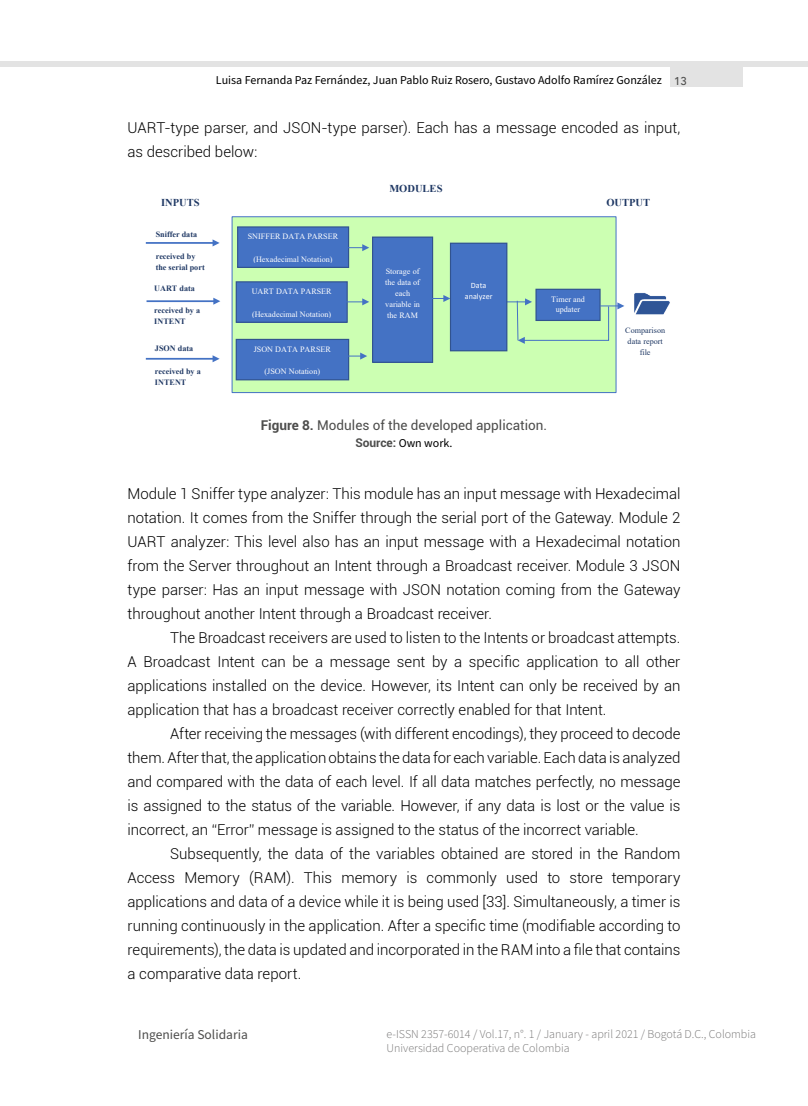
<style>
.page{position:relative;width:808px;height:1106px;background:#fff}
.page>*{position:absolute;margin:0;border:0;box-sizing:border-box;transform-origin:0 0}
.t1{font:300 15px/24px "Roboto";color:#000;text-align:justify}
.t2{font:13.5px "Roboto";color:#4d4d4c}
.t3{font:13.5px "Source Sans Pro";color:#4d4d4c}
.t4{font:300 12px/14.4px "Source Sans Pro";color:#706f6f}
.t5{font:12px "Source Sans Pro";color:#000}
.t6{font:700 10.5px "Times New Roman";color:#1f3864}
.t7{font:8.1px/10.8px "Times New Roman";color:#fff;text-align:center}
.t8{font:700 8.1px/10.8px "Times New Roman";color:#1f3864}
.t9{font:8.1px/10.8px "Times New Roman";color:#1f3864;text-align:center}
.t10{font:8.1px/11.6px "Calibri";color:#fff;text-align:center}
.s1{font-family:"Avenir LT Std";font-weight:500;font-size:11.25px;color:#4d4d4c}
.s2{font-weight:700}
.s3{font-family:"Roboto";font-weight:700;color:#4d4d4c}
</style>
<div class="page">
<div style="left:0;top:61px;width:808px;height:6px;background:#e3e3e3"></div>
<div style="left:671px;top:63px;width:72px;height:24px;background:#e3e3e3"></div>
<div style="left:232px;top:217px;width:384px;height:175px;background:#ccffb2"></div>
<div style="left:232px;top:216px;width:384px;height:177px;border:1px solid #4472c4"></div>
<img style="left:232px;top:226px;width:383px;height:158px">
<img style="left:147px;top:355px;width:66px;height:8px">
<hr style="left:147px;top:300px;width:67px;height:2px;background:#4472c4">
<svg style="left:213px;top:298px;width:7px;height:7px"></svg>
<div style="left:238px;top:227px;width:111px;height:40px;background:#4472c4"></div>
<div style="left:237px;top:226px;width:112px;height:42px;border:1px solid #31538f"></div>
<img style="left:238px;top:232px;width:110px;height:30px">
<div style="left:236px;top:282px;width:111px;height:40px;background:#4472c4"></div>
<div style="left:236px;top:281px;width:112px;height:42px;border:1px solid #31538f"></div>
<img style="left:237px;top:287px;width:110px;height:30px">
<div style="left:236px;top:339px;width:113px;height:41px;background:#4472c4"></div>
<div style="left:236px;top:339px;width:113px;height:41px;border:1px solid #31538f"></div>
<img style="left:237px;top:344px;width:111px;height:31px">
<div style="left:373px;top:237px;width:60px;height:125px;background:#4472c4"></div>
<div style="left:372px;top:236px;width:61px;height:127px;border:1px solid #31538f"></div>
<img style="left:373px;top:242px;width:59px;height:115px">
<svg style="left:341px;top:244px;width:28px;height:7px"></svg>
<svg style="left:341px;top:298px;width:28px;height:7px"></svg>
<svg style="left:338px;top:352px;width:29px;height:7px"></svg>
<div style="left:536px;top:289px;width:64px;height:31px;background:#4472c4"></div>
<div style="left:535px;top:289px;width:66px;height:32px;border:1px solid #31538f"></div>
<img style="left:634px;top:293px;width:36px;height:22px">
<hr style="left:146px;top:242px;width:68px;height:2px;background:#4472c4">
<svg style="left:213px;top:239px;width:7px;height:7px"></svg>
<hr style="left:146px;top:358px;width:68px;height:2px;background:#4472c4">
<svg style="left:213px;top:355px;width:7px;height:7px"></svg>
<svg style="left:431px;top:295px;width:19px;height:7px"></svg>
<div style="left:450px;top:243px;width:57px;height:108px;background:#4472c4"></div>
<div style="left:450px;top:243px;width:57px;height:108px;border:1px solid #31538f"></div>
<img style="left:451px;top:248px;width:55px;height:98px">
<svg style="left:503px;top:298px;width:121px;height:46px"></svg>
<p class="t5" style="left:216px;top:72px;width:472px">Luisa Fernanda Paz Fernández, Juan Pablo Ruiz Rosero, Gustavo Adolfo Ramírez González <span class="s1">13</span></p>
<p class="t1" style="left:128px;top:115px;width:554px">UART-type parser, and JSON-type parser). Each has a message encoded as input, as described below:</p>
<p class="t6" style="left:389px;top:180px;width:55px">MODULES</p>
<p class="t6" style="left:161px;top:195px;width:40px">INPUTS</p>
<p class="t6" style="left:606px;top:195px;width:45px">OUTPUT</p>
<p class="t8" style="left:156px;top:228px;width:43px">Sniffer data</p>
<p class="t8" style="left:156px;top:251px;width:51px">received by the serial port</p>
<p class="t8" style="left:154px;top:282px;width:42px">UART data</p>
<p class="t8" style="left:154px;top:305px;width:47px">received by a<br>INTENT</p>
<p class="t8" style="left:155px;top:343px;width:40px">JSON data</p>
<p class="t8" style="left:155px;top:365px;width:47px">received by a<br>INTENT</p>
<p class="t7" style="left:248px;top:231px;width:92px">SNIFFER DATA PARSER</p>
<p class="t7" style="left:253px;top:253px;width:81px">(Hexadecimal Notation)</p>
<p class="t7" style="left:252px;top:286px;width:81px">UART DATA PARSER</p>
<p class="t7" style="left:252px;top:308px;width:81px">(Hexadecimal Notation)</p>
<p class="t7" style="left:254px;top:343px;width:79px">JSON DATA PARSER</p>
<p class="t7" style="left:264px;top:366px;width:57px">(JSON Notation)</p>
<p class="t7" style="left:385px;top:266px;width:36px">Storage of the data of each variable in the RAM</p>
<p class="t10" style="left:465px;top:279px;width:29px">Data analyzer</p>
<p class="t7" style="left:551px;top:293px;width:35px">Timer and updater</p>
<p class="t2" style="left:261px;top:416px;width:288px"><span class="s2">Figure 8.</span> Modules of the developed application.</p>
<p class="t5" style="left:355px;top:435px;width:99px"><span class="s3">Source:</span> Own work.</p>
<p class="t9" style="left:625px;top:325px;width:41px">Comparison data report file</p>
<p class="t1" style="left:128px;top:481px;width:554px">Module 1 Sniffer type analyzer: This module has an input message with Hexadecimal notation. It comes from the Sniffer through the serial port of the Gateway. Module 2<br>UART analyzer: This level also has an input message with a Hexadecimal notation from the Server throughout an Intent through a Broadcast receiver. Module 3 JSON type parser: Has an input message with JSON notation coming from the Gateway throughout another Intent through a Broadcast receiver.</p>
<p class="t1" style="left:128px;top:625px;width:554px;text-indent:43px">The Broadcast receivers are used to listen to the Intents or broadcast attempts.<br>A Broadcast Intent can be a message sent by a specific application to all other applications installed on the device. However, its Intent can only be received by an application that has a broadcast receiver correctly enabled for that Intent.</p>
<p class="t1" style="left:128px;top:721px;width:554px;text-indent:43px">After receiving the messages (with different encodings), they proceed to decode them. After that, the application obtains the data for each variable. Each data is analyzed and compared with the data of each level. If all data matches perfectly, no message is assigned to the status of the variable. However, if any data is lost or the value is incorrect, an “Error” message is assigned to the status of the incorrect variable.</p>
<p class="t1" style="left:128px;top:841px;width:554px;text-indent:43px">Subsequently, the data of the variables obtained are stored in the Random Access Memory (RAM). This memory is commonly used to store temporary applications and data of a device while it is being used [33]. Simultaneously, a timer is running continuously in the application. After a specific time (modifiable according to requirements), the data is updated and incorporated in the RAM into a file that contains a comparative data report.</p>
<p class="t3" style="left:138px;top:1025px;width:111px">Ingeniería Solidaria</p>
<p class="t4" style="left:387px;top:1026px;width:371px">e-ISSN 2357-6014 / Vol.17, n°. 1 / January - april 2021 / Bogotá D.C., Colombia<br>Universidad Cooperativa de Colombia</p>
</div>
